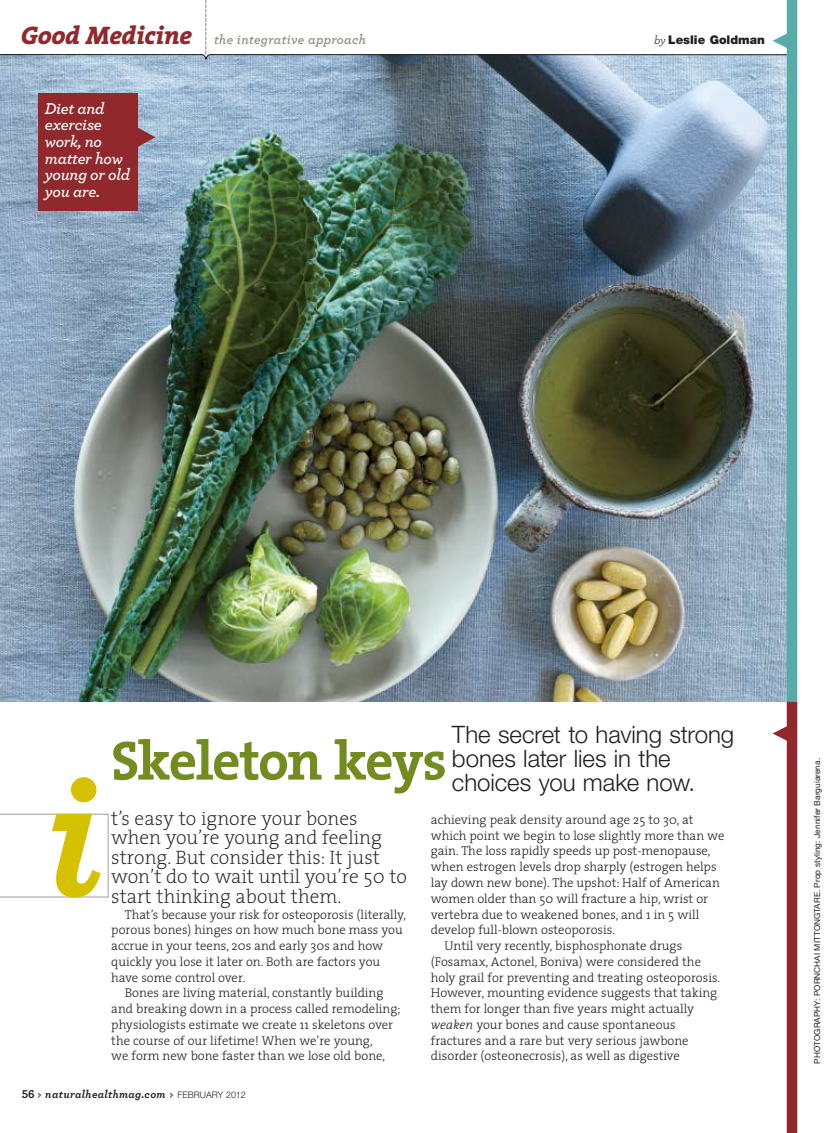
<style>
.page{position:relative;width:836px;height:1133px;background:#fff}
.page>*{position:absolute;margin:0;border:0;box-sizing:border-box;transform-origin:0 0}
.t1{font:italic 700 187.5px "Archer";color:#d6c100}
.t2{font:700 55.5px "The Serif";letter-spacing:-.035em;color:#738c1f}
.t3{font:300 24px/24px "Helvetica Neue LT Std";letter-spacing:-.005em;color:#231f20}
.t4{font:200 19.5px/19.5px "The Serif";color:#231f20}
.t5{font:italic 600 16.5px/16.5px "Archer";letter-spacing:-.02em;color:#fff}
.t6{font:italic 600 13.5px "Archer";letter-spacing:.02em;color:#8f857c}
.t7{font:300 12.75px "The Serif";color:#231f20}
.t8{font:900 12px "Helvetica Neue LT Std";color:#231f20}
.t9{font:italic 700 11.25px "Archer";letter-spacing:.025em;color:#231f20}
.t10{font:8.25px "Helvetica Neue LT Std";letter-spacing:.01em;color:#231f20}
.s1{font-family:"The Serif";font-weight:800;font-size:25.5px;color:#90282c}
.s2{font-family:"Archer";font-weight:400;font-style:italic}
.s3{font-style:italic}
.s4{font-family:"Archer Numeric";font-style:normal;font-size:12px}
.s5{font-family:"Helvetica Neue LT Std";font-weight:300;font-style:normal;font-size:9px}
</style>
<div class="page">
<img style="left:0;top:55px;width:786px;height:646px">
<svg style="left:772px;top:726px;width:14px;height:15px"></svg>
<div style="left:786px;top:701px;width:11px;height:431px;background:#90282c"></div>
<hr style="left:0;top:54px;width:201px;height:1px;background:#231f20">
<hr style="left:211px;top:54px;width:585px;height:1px;background:#231f20">
<svg style="left:201px;top:0;width:10px;height:59px"></svg>
<div style="left:786px;top:0;width:11px;height:701px;background:#58aba9"></div>
<svg style="left:772px;top:33px;width:15px;height:15px"></svg>
<div style="left:38px;top:93px;width:99px;height:117px;background:#90282c"></div>
<svg style="left:137px;top:125px;width:18px;height:25px"></svg>
<svg style="left:0;top:813px;width:108px;height:84px"></svg>
<svg style="left:38px;top:1092px;width:4px;height:5px"></svg>
<svg style="left:170px;top:1092px;width:3px;height:5px"></svg>
<p class="t6" style="left:21px;top:31px;width:346px"><span class="s1">Good Medicine</span> the integrative approach</p>
<p class="t5" style="left:45px;top:100px;width:87px">Diet and exercise work, no matter how young or old you are.</p>
<p class="t8" style="left:654px;top:32px;width:112px"><span class="s2">by</span> Leslie Goldman</p>
<h1 class="t1" style="left:44px;top:715px;width:62px">i</h1>
<h3 class="t3" style="left:452px;top:721px;width:284px">The secret to having strong bones later lies in the choices you make now.</h3>
<h2 class="t2" style="left:111px;top:714px;width:337px">Skeleton keys</h2>
<h3 class="t4" style="left:111px;top:807px;width:297px">t’s easy to ignore your bones when you’re young and feeling strong. But consider this: It just won’t do to wait until you’re 50 to start thinking about them.</h3>
<p class="t7" style="left:125px;top:903px;width:282px">That’s because your risk for osteoporosis (literally,</p>
<p class="t7" style="left:111px;top:919px;width:293px">porous bones) hinges on how much bone mass you</p>
<p class="t7" style="left:111px;top:935px;width:273px">accrue in your teens, 20s and early 30s and how</p>
<p class="t7" style="left:111px;top:950px;width:270px">quickly you lose it later on. Both are factors you</p>
<p class="t7" style="left:111px;top:966px;width:135px">have some control over.</p>
<p class="t7" style="left:125px;top:982px;width:260px">Bones are living material, constantly building</p>
<p class="t7" style="left:111px;top:998px;width:291px">and breaking down in a process called remodeling;</p>
<p class="t7" style="left:111px;top:1013px;width:283px">physiologists estimate we create 11 skeletons over</p>
<p class="t7" style="left:111px;top:1029px;width:263px">the course of our lifetime! When we’re young,</p>
<p class="t7" style="left:111px;top:1045px;width:275px">we form new bone faster than we lose old bone,</p>
<p class="t7" style="left:431px;top:809px;width:264px">achieving peak density around age 25 to 30, at</p>
<p class="t7" style="left:431px;top:824px;width:295px">which point we begin to lose slightly more than we</p>
<p class="t7" style="left:431px;top:840px;width:281px">gain. The loss rapidly speeds up post-menopause,</p>
<p class="t7" style="left:431px;top:856px;width:287px">when estrogen levels drop sharply (estrogen helps</p>
<p class="t7" style="left:431px;top:872px;width:290px">lay down new bone). The upshot: Half of American</p>
<p class="t7" style="left:431px;top:887px;width:278px">women older than 50 will fracture a hip, wrist or</p>
<p class="t7" style="left:431px;top:903px;width:270px">vertebra due to weakened bones, and 1 in 5 will</p>
<p class="t7" style="left:431px;top:919px;width:185px">develop full-blown osteoporosis.</p>
<p class="t7" style="left:444px;top:935px;width:239px">Until very recently, bisphosphonate drugs</p>
<p class="t7" style="left:431px;top:950px;width:271px">(Fosamax, Actonel, Boniva) were considered the</p>
<p class="t7" style="left:431px;top:966px;width:291px">holy grail for preventing and treating osteoporosis.</p>
<p class="t7" style="left:431px;top:982px;width:288px">However, mounting evidence suggests that taking</p>
<p class="t7" style="left:431px;top:998px;width:264px">them for longer than five years might actually</p>
<p class="t7" style="left:431px;top:1013px;width:246px"><span class="s3">weaken</span> your bones and cause spontaneous</p>
<p class="t7" style="left:431px;top:1029px;width:259px">fractures and a rare but very serious jawbone</p>
<p class="t7" style="left:431px;top:1045px;width:250px">disorder (osteonecrosis), as well as digestive</p>
<p class="t9" style="left:22px;top:1087px;width:225px"><span class="s4">56</span> naturalhealthmag.com <span class="s5">february 2012</span></p>
<p class="t10" style="left:811px;top:1063px;width:307px;rotate:-90deg">PHOTOGRAPHY: Pornchai Mittongtare. Prop styling: Jennifer Barguiarena.</p>
</div>
